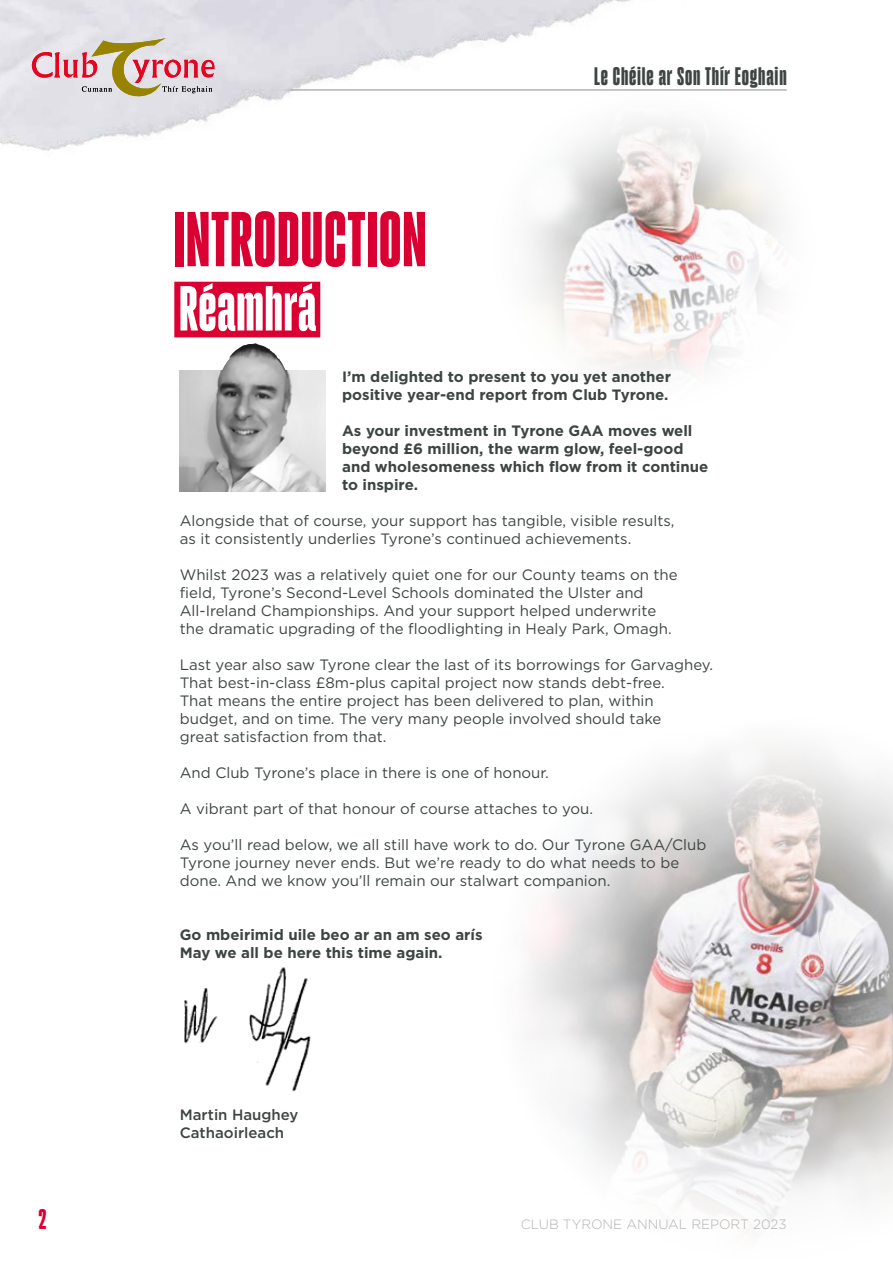
<style>
.page{position:relative;width:893px;height:1263px;background:#fff}
.page>*{position:absolute;margin:0;border:0;box-sizing:border-box;transform-origin:0 0}
.t1{font:700 82.5px "Gazzetta";letter-spacing:.01em;color:#db0032}
.t2{font:700 67.5px "Gazzetta";letter-spacing:.01em;color:#fff}
.t3{font:700 30px "Gazzetta";color:#db0032}
.t4{font:700 27px "Gazzetta";letter-spacing:.03em;color:#3d4543}
.t5{font:15px/18px "Gotham";color:#3d4543}
.t6{font:700 15px/18px "Gotham";color:#3d4543}
.t7{font:500 15px/18px "Gotham";color:#3d4543}
.t8{font:300 13.5px "Gotham";color:#b2b2b2}
</style>
<div class="page">
<img style="left:527px;top:89px;width:260px;height:287px">
<img style="left:527px;top:747px;width:366px;height:476px">
<hr style="left:233px;top:90px;width:554px;height:1px;background:#b2b2b2">
<img style="left:0;top:0;width:696px;height:204px">
<svg style="left:32px;top:38px;width:182px;height:58px;background:#d6b8b1"></svg>
<img style="left:184px;top:967px;width:127px;height:125px">
<img style="left:180px;top:370px;width:145px;height:121px">
<div style="left:174px;top:282px;width:146px;height:55px;background:#db0032"></div>
<img style="left:220px;top:343px;width:67px;height:31px">
<h1 class="t1" style="left:173px;top:197px;width:255px">INTRODUCTION</h1>
<h2 class="t2" style="left:179px;top:274px;width:139px">Réamhrá</h2>
<h3 class="t4" style="left:594px;top:62px;width:194px">Le Chéile ar Son Thír Eoghain</h3>
<p class="t6" style="left:342px;top:368px;width:330px">I’m delighted to present to you yet another positive year-end report from Club Tyrone.</p>
<p class="t6" style="left:342px;top:422px;width:368px">As your investment in Tyrone GAA moves well beyond £6 million, the warm glow, feel-good and wholesomeness which flow from it continue to inspire.</p>
<p class="t5" style="left:180px;top:511px;width:496px">Alongside that of course, your support has tangible, visible results, as it consistently underlies Tyrone’s continued achievements.</p>
<p class="t5" style="left:180px;top:565px;width:499px">Whilst 2023 was a relatively quiet one for our County teams on the field, Tyrone’s Second-Level Schools dominated the Ulster and All-Ireland Championships. And your support helped underwrite the dramatic upgrading of the floodlighting in Healy Park, Omagh.</p>
<p class="t5" style="left:180px;top:655px;width:535px">Last year also saw Tyrone clear the last of its borrowings for Garvaghey.<br>That best-in-class £8m-plus capital project now stands debt-free.<br>That means the entire project has been delivered to plan, within budget, and on time. The very many people involved should take<br>great satisfaction from that.</p>
<p class="t5" style="left:180px;top:763px;width:371px">And Club Tyrone’s place in there is one of honour.</p>
<p class="t5" style="left:180px;top:799px;width:415px">A vibrant part of that honour of course attaches to you.</p>
<p class="t5" style="left:180px;top:835px;width:528px">As you’ll read below, we all still have work to do. Our Tyrone GAA/Club<br>Tyrone journey never ends. But we’re ready to do what needs to be done. And we know you’ll remain our stalwart companion.</p>
<p class="t6" style="left:180px;top:926px;width:304px">Go mbeirimid uile beo ar an am seo arís<br>May we all be here this time again.</p>
<p class="t7" style="left:180px;top:1105px;width:120px">Martin Haughey<br>Cathaoirleach</p>
<h3 class="t3" style="left:38px;top:1204px;width:10px">2</h3>
<p class="t8" style="left:521px;top:1216px;width:267px">CLUB TYRONE ANNUAL REPORT 2023</p>
</div>
